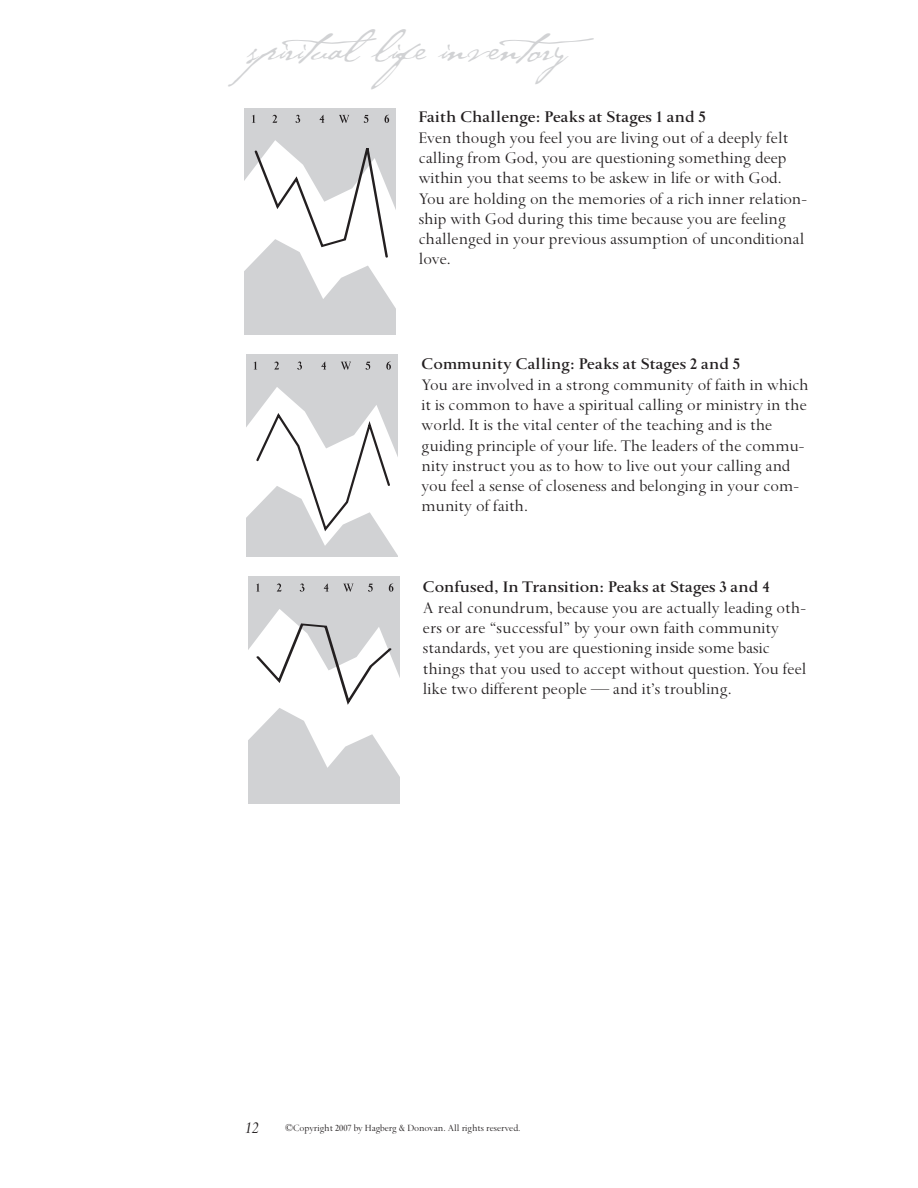
<style>
.page{position:relative;width:918px;height:1188px;background:#fff}
.page>*{position:absolute;margin:0;border:0;box-sizing:border-box;transform-origin:0 0}
.t1{font:45px "P22 Cezanne";letter-spacing:-.025em;color:#d1d2d4}
.t2{font:18px/20.2px "Spectrum";color:#231f20}
.t3{font:600 18px "Spectrum";color:#231f20}
.t4{font:italic 18px "Spectrum";color:#231f20}
.t5{font:10.5px "Spectrum";letter-spacing:-.01em;color:#231f20}
</style>
<div class="page">
<div style="left:244px;top:108px;width:151px;height:227px;background:#d1d2d4"></div>
<svg style="left:252px;top:115px;width:3px;height:8px"></svg>
<svg style="left:273px;top:115px;width:4px;height:8px"></svg>
<svg style="left:295px;top:115px;width:5px;height:8px"></svg>
<svg style="left:319px;top:115px;width:5px;height:8px"></svg>
<svg style="left:339px;top:115px;width:10px;height:8px"></svg>
<svg style="left:364px;top:115px;width:4px;height:8px"></svg>
<svg style="left:385px;top:115px;width:4px;height:8px"></svg>
<div style="left:246px;top:355px;width:151px;height:202px;background:#d1d2d4"></div>
<svg style="left:254px;top:362px;width:3px;height:8px"></svg>
<svg style="left:274px;top:362px;width:5px;height:8px"></svg>
<svg style="left:297px;top:362px;width:5px;height:8px"></svg>
<svg style="left:321px;top:362px;width:5px;height:8px"></svg>
<svg style="left:341px;top:362px;width:10px;height:8px"></svg>
<svg style="left:366px;top:362px;width:4px;height:8px"></svg>
<svg style="left:386px;top:362px;width:5px;height:8px"></svg>
<svg style="left:244px;top:137px;width:152px;height:174px"></svg>
<svg style="left:246px;top:387px;width:152px;height:170px"></svg>
<div style="left:248px;top:577px;width:152px;height:227px;background:#d1d2d4"></div>
<svg style="left:256px;top:584px;width:4px;height:8px"></svg>
<svg style="left:277px;top:584px;width:5px;height:8px"></svg>
<svg style="left:300px;top:584px;width:4px;height:8px"></svg>
<svg style="left:324px;top:584px;width:5px;height:8px"></svg>
<svg style="left:343px;top:584px;width:10px;height:8px"></svg>
<svg style="left:368px;top:584px;width:5px;height:8px"></svg>
<svg style="left:389px;top:584px;width:4px;height:8px"></svg>
<svg style="left:248px;top:609px;width:152px;height:168px"></svg>
<h1 class="t1" style="left:248px;top:17px;width:367px">spiritual life inventory</h1>
<p class="t3" style="left:419px;top:111px;width:289px">Faith Challenge: Peaks at Stages 1 and 5</p>
<p class="t2" style="left:419px;top:129px;width:390px">Even though you feel you are living out of a deeply felt calling from God, you are questioning something deep within you that seems to be askew in life or with God.<br>You are holding on the memories of a rich inner relation&shy;ship with God during this time because you are feeling challenged in your previous assumption of unconditional love.</p>
<p class="t3" style="left:422px;top:358px;width:320px">Community Calling: Peaks at Stages 2 and 5</p>
<p class="t2" style="left:422px;top:376px;width:389px">You are involved in a strong community of faith in which it is common to have a spiritual calling or ministry in the world. It is the vital center of the teaching and is the guiding principle of your life. The leaders of the commu&shy;nity instruct you as to how to live out your calling and you feel a sense of closeness and belonging in your com&shy;munity of faith.</p>
<p class="t3" style="left:423px;top:581px;width:348px">Confused, In Transition: Peaks at Stages 3 and 4</p>
<p class="t2" style="left:423px;top:599px;width:385px">A real conundrum, because you are actually leading oth&shy;ers or are “successful” by your own faith community standards, yet you are questioning inside some basic things that you used to accept without question. You feel like two different people — and it’s troubling.</p>
<p class="t4" style="left:244px;top:1122px;width:16px">12</p>
<p class="t5" style="left:285px;top:1124px;width:237px">©Copyright 2007 by Hagberg &amp; Donovan. All rights reserved.</p>
</div>
